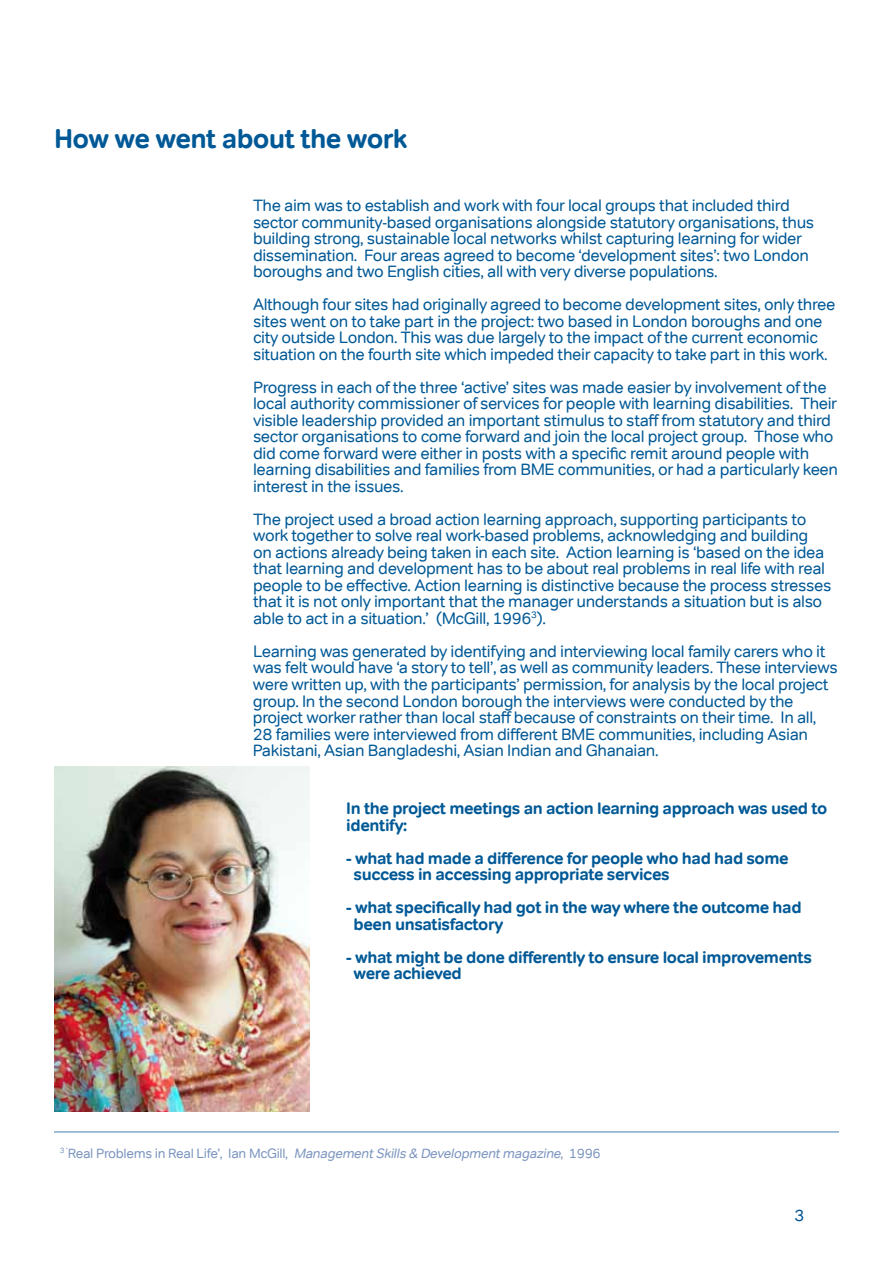
<style>
.page{position:relative;width:893px;height:1263px;background:#fff}
.page>*{position:absolute;margin:0;border:0;box-sizing:border-box;transform-origin:0 0}
.t1{font:700 27px "Tondo";letter-spacing:-.025em;color:#005996}
.t2{font:16.5px/16.5px "Tondo";letter-spacing:-.025em;color:#005996}
.t3{font:700 16.5px/16.5px "Tondo";letter-spacing:-.025em;color:#005996}
.t4{font:16.5px "Tondo";color:#005394}
.t5{font:13.5px "Tondo";letter-spacing:-.025em;color:#7c96c0}
.s1{font-style:italic}
</style>
<div class="page">
<hr style="left:54px;top:1131px;width:785px;height:2px;background:#80a9ca">
<img style="left:54px;top:766px;width:255px;height:345px">
<h1 class="t1" style="left:54px;top:122px;width:355px">How we went about the work</h1>
<p class="t2" style="left:253px;top:198px;width:563px">The aim was to establish and work with four local groups that included third sector community-based organisations alongside statutory organisations, thus building strong, sustainable local networks whilst capturing learning for wider dissemination. Four areas agreed to become ‘development sites’: two London boroughs and two English cities, all with very diverse populations.</p>
<p class="t2" style="left:253px;top:297px;width:584px">Although four sites had originally agreed to become development sites, only three sites went on to take part in the project: two based in London boroughs and one city outside London. This was due largely to the impact of the current economic situation on the fourth site which impeded their capacity to take part in this work.</p>
<p class="t2" style="left:253px;top:379px;width:586px">Progress in each of the three ‘active’ sites was made easier by involvement of the local authority commissioner of services for people with learning disabilities. Their visible leadership provided an important stimulus to staff from statutory and third sector organisations to come forward and join the local project group. Those who did come forward were either in posts with a specific remit around people with learning disabilities and families from BME communities, or had a particularly keen interest in the issues.</p>
<p class="t2" style="left:253px;top:511px;width:580px">The project used a broad action learning approach, supporting participants to work together to solve real work-based problems, acknowledging and building<br>on actions already being taken in each site. Action learning is ‘based on the idea that learning and development has to be about real problems in real life with real people to be effective. Action learning is distinctive because the process stresses that it is not only important that the manager understands a situation but is also able to act in a situation.’ (McGill, 1996<sup>3</sup>).</p>
<p class="t2" style="left:253px;top:643px;width:586px">Learning was generated by identifying and interviewing local family carers who it was felt would have ‘a story to tell’, as well as community leaders. These interviews were written up, with the participants’ permission, for analysis by the local project group. In the second London borough the interviews were conducted by the project worker rather than local staff because of constraints on their time. In all, 28 families were interviewed from different BME communities, including Asian Pakistani, Asian Bangladeshi, Asian Indian and Ghanaian.</p>
<p class="t3" style="left:346px;top:800px;width:482px">In the project meetings an action learning approach was used to identify:</p>
<p class="t3" style="left:354px;top:850px;width:437px;text-indent:-7px">- what had made a difference for people who had had some success in accessing appropriate services</p>
<p class="t3" style="left:354px;top:899px;width:450px;text-indent:-7px">- what specifically had got in the way where the outcome had been unsatisfactory</p>
<p class="t3" style="left:354px;top:949px;width:460px;text-indent:-7px">- what might be done differently to ensure local improvements were achieved</p>
<p class="t5" style="left:60px;top:1145px;width:542px"><sup>3</sup> <sup>‘</sup>Real Problems in Real Life’, Ian McGill, <span class="s1">ManagementSkills&amp;Developmentmagazine</span>, 1996</p>
<p class="t4" style="left:794px;top:1205px;width:12px">3</p>
</div>
